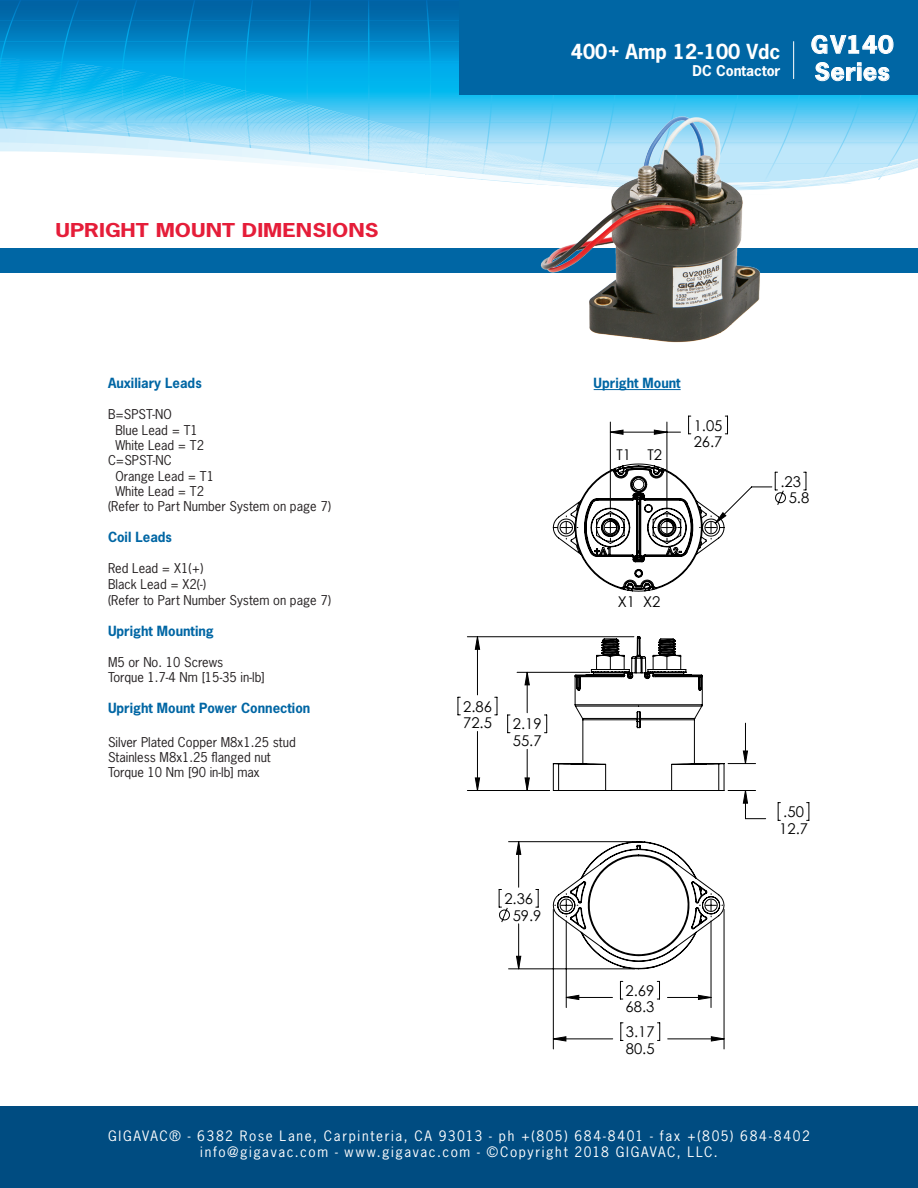
<style>
.page{position:relative;width:918px;height:1188px;background:#fff}
.page>*{position:absolute;margin:0;border:0;box-sizing:border-box;transform-origin:0 0}
.t1{font:700 22.65px "News Gothic Std";letter-spacing:.02em;color:#fff;scale:1.1 1}
.t2{font:700 19.5px "News Gothic Std";color:#fff}
.t3{font:700 18px "News Gothic Std";color:#e51d39;scale:1.25 1}
.t4{font:14.85px/16.6px "Century Gothic";color:#000}
.t5{font:700 13.95px "News Gothic Std";color:#fff}
.t6{font:13.5px "News Gothic Std";letter-spacing:.12em;color:#fff}
.t7{font:700 13.2px "News Gothic Std";color:#0066a4}
.t8{font:12.75px "News Gothic Std";color:#231f20}
</style>
<div class="page">
<svg style="left:475px;top:430px;width:273px;height:611px"></svg>
<svg style="left:552px;top:463px;width:173px;height:129px"></svg>
<svg style="left:552px;top:636px;width:173px;height:155px"></svg>
<svg style="left:553px;top:841px;width:172px;height:129px"></svg>
<hr style="left:594px;top:389px;width:87px;height:1px;background:#0066a4">
<svg style="left:486px;top:127px;width:432px;height:32px;background:#aadff8"></svg>
<svg style="left:801px;top:159px;width:117px;height:28px"></svg>
<svg style="left:0;top:0;width:486px;height:129px;background:#1ba0d8"></svg>
<svg style="left:0;top:129px;width:801px;height:59px"></svg>
<div style="left:0;top:248px;width:918px;height:25px;background:#0066a4"></div>
<div style="left:459px;top:0;width:459px;height:94px;background:#0066a4"></div>
<svg style="left:811px;top:34px;width:83px;height:20px"></svg>
<svg style="left:815px;top:62px;width:75px;height:20px"></svg>
<hr style="left:793px;top:41px;width:1px;height:38px;background:#fff">
<img style="left:526px;top:99px;width:272px;height:244px">
<div style="left:0;top:1107px;width:918px;height:81px;background:#004c81"></div>
<p class="t3" style="left:56px;top:218px;width:260px">UPRIGHT MOUNT DIMENSIONS</p>
<p class="t2" style="left:571px;top:38px;width:211px">400+ Amp 12-100 Vdc</p>
<p class="t5" style="left:693px;top:61px;width:89px">DC Contactor</p>
<p class="t1" style="left:811px;top:30px;width:77px">GV140</p>
<p class="t1" style="left:815px;top:57px;width:70px">Series</p>
<p class="t7" style="left:108px;top:375px;width:95px">Auxiliary Leads</p>
<p class="t7" style="left:594px;top:375px;width:89px">Upright Mount</p>
<p class="t8" style="left:108px;top:406px;width:65px">B=SPST-NO</p>
<p class="t8" style="left:115px;top:422px;width:84px">Blue Lead = T1</p>
<p class="t8" style="left:115px;top:437px;width:90px">White Lead = T2</p>
<p class="t8" style="left:108px;top:452px;width:65px">C=SPST-NC</p>
<p class="t8" style="left:115px;top:468px;width:100px">Orange Lead = T1</p>
<p class="t8" style="left:115px;top:483px;width:90px">White Lead = T2</p>
<p class="t8" style="left:108px;top:498px;width:225px">(Refer to Part Number System on page 7)</p>
<p class="t7" style="left:108px;top:529px;width:66px">Coil Leads</p>
<p class="t8" style="left:108px;top:560px;width:97px">Red Lead = X1(+)</p>
<p class="t8" style="left:108px;top:576px;width:100px">Black Lead = X2(-)</p>
<p class="t8" style="left:108px;top:592px;width:225px">(Refer to Part Number System on page 7)</p>
<p class="t7" style="left:108px;top:622px;width:107px">Upright Mounting</p>
<p class="t8" style="left:108px;top:654px;width:117px">M5 or No. 10 Screws</p>
<p class="t8" style="left:108px;top:669px;width:158px">Torque 1.7-4 Nm [15-35 in-lb]</p>
<p class="t7" style="left:108px;top:699px;width:204px">Upright Mount Power Connection</p>
<p class="t8" style="left:108px;top:734px;width:189px">Silver Plated Copper M8x1.25 stud</p>
<p class="t8" style="left:108px;top:749px;width:164px">Stainless M8x1.25 flanged nut</p>
<p class="t8" style="left:108px;top:764px;width:153px">Torque 10 Nm [90 in-lb] max</p>
<p class="t4" style="left:616px;top:446px;width:47px">T1 T2</p>
<p class="t4" style="left:618px;top:593px;width:44px">X1 X2</p>
<p class="t4" style="left:463px;top:698px;width:30px">2.86<br>72.5</p>
<p class="t4" style="left:513px;top:715px;width:30px">2.19<br>55.7</p>
<p class="t4" style="left:694px;top:417px;width:30px">1.05<br>26.7</p>
<p class="t4" style="left:504px;top:890px;width:39px;text-align:center">2.36<br>59.9</p>
<p class="t4" style="left:626px;top:982px;width:30px">2.69<br>68.3</p>
<p class="t4" style="left:626px;top:1023px;width:30px">3.17<br>80.5</p>
<p class="t4" style="left:780px;top:473px;width:30px;text-align:center">.23<br>5.8</p>
<p class="t4" style="left:779px;top:803px;width:30px">.50<br>12.7</p>
<p class="t6" style="left:108px;top:1127px;width:703px">GIGAVAC® - 6382 Rose Lane, Carpinteria, CA 93013 - ph +(805) 684-8401 - fax +(805) 684-8402</p>
<p class="t6" style="left:200px;top:1143px;width:519px">info@gigavac.com - www.gigavac.com - ©Copyright 2018 GIGAVAC, LLC.</p>
</div>
